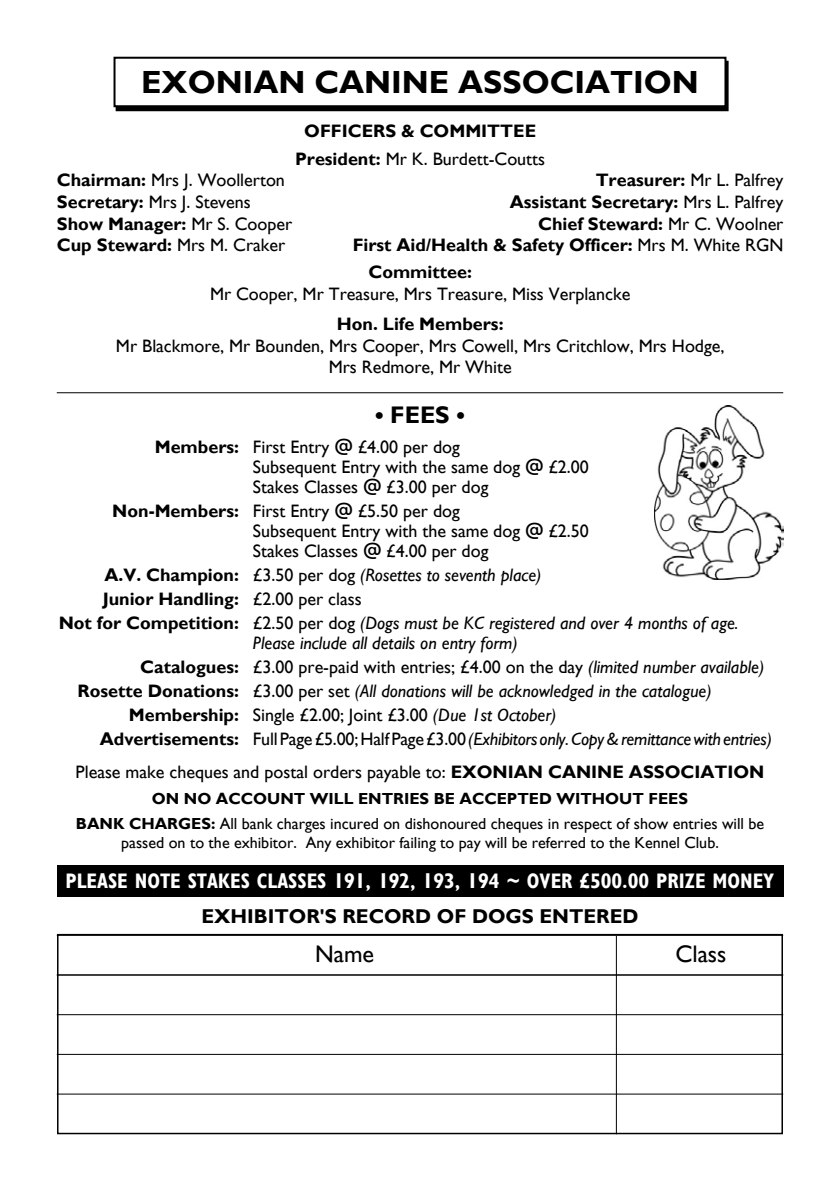
<style>
.page{position:relative;width:840px;height:1191px;background:#fff}
.page>*{position:absolute;margin:0;border:0;box-sizing:border-box;transform-origin:0 0}
.t1{font:700 32px "Gill Sans";color:#000}
.t2{font:24px "Gill Sans";color:#000}
.t3{font:700 24px "Gill Sans";color:#000}
.t4{font:700 21px "Gill Sans Condensed";color:#fff}
.t5{font:700 20px "Gill Sans";color:#000}
.t6{font:18px/20px "Gill Sans";color:#000}
.t7{font:700 18px/27.2px "Gill Sans";color:#000;text-align:center}
.t8{font:italic 18px "Gill Sans";color:#000}
.t9{font:16px/19.2px "Gill Sans";color:#000}
.t10{font:700 16px/24.8px "Gill Sans";color:#000}
.s1{font-weight:400}
.s2{font-weight:700}
.s3{font-weight:700;font-style:normal}
.s4{font-style:normal}
.s5{font-style:italic}
</style>
<div class="page">
<div style="left:57px;top:865px;width:725px;height:31px;background:#000"></div>
<div style="left:117px;top:62px;width:610px;height:48px;background:#000"></div>
<div style="left:116px;top:61px;width:612px;height:50px;border:2px solid #000"></div>
<div style="left:114px;top:58px;width:611px;height:48px;background:#fff"></div>
<div style="left:113px;top:57px;width:613px;height:50px;border:2px solid #000"></div>
<hr style="left:57px;top:392px;width:725px;height:1px;background:#000">
<div style="left:57px;top:934px;width:725px;height:200px;border:2px solid #000"></div>
<hr style="left:57px;top:934px;width:725px;height:1px;background:#000">
<hr style="left:57px;top:974px;width:725px;height:1px;background:#000">
<hr style="left:57px;top:1014px;width:725px;height:1px;background:#000">
<hr style="left:57px;top:1053px;width:725px;height:1px;background:#000">
<hr style="left:57px;top:1093px;width:725px;height:1px;background:#000">
<hr style="left:615px;top:935px;width:1px;height:199px;background:#000">
<img style="left:654px;top:405px;width:128px;height:175px">
<h1 class="t1" style="left:141px;top:63px;width:559px">Exonian Canine Assoc iation</h1>
<p class="t7" style="left:295px;top:118px;width:251px">OFFICERS &amp; COMMITTEE<br>President: <span class="s1">Mr K. Burdett-Coutts</span></p>
<p class="t6" style="left:57px;top:170px;width:229px"><span class="s2">Chairman:</span> Mrs J. Woollerton</p>
<p class="t6" style="left:595px;top:170px;width:189px"><span class="s2">Treasurer:</span> Mr L. Palfrey</p>
<p class="t6" style="left:57px;top:192px;width:195px"><span class="s2">Secretary:</span> Mrs J. Stevens</p>
<p class="t7" style="left:509px;top:188px;width:275px">Assistant Secretary: <span class="s1">Mrs L. Palfrey</span></p>
<p class="t7" style="left:57px;top:210px;width:237px">Show Manager: <span class="s1">Mr S. Cooper</span></p>
<p class="t7" style="left:538px;top:210px;width:246px">Chief Steward: <span class="s1">Mr C. Woolner</span></p>
<p class="t7" style="left:57px;top:231px;width:230px">Cup Steward: <span class="s1">Mrs M. Craker</span></p>
<p class="t7" style="left:368px;top:231px;width:416px;text-align:left;text-indent:-16px">First Aid/Health &amp; Safety Officer: <span class="s1">Mrs M. White RGN<br></span>Committee:</p>
<p class="t6" style="left:210px;top:284px;width:421px">Mr Cooper, Mr Treasure, Mrs Treasure, Miss Verplancke</p>
<p class="t7" style="left:336px;top:310px;width:168px">Hon. Life Members:</p>
<p class="t6" style="left:116px;top:335px;width:609px;line-height:21.6px;text-align:center">Mr Blackmore, Mr Bounden, Mrs Cooper, Mrs Cowell, Mrs Critchlow, Mrs Hodge,<br>Mrs Redmore, Mr White</p>
<h2 class="t3" style="left:375px;top:401px;width:91px">• FEES •</h2>
<p class="t6" style="left:253px;top:437px;width:337px;text-indent:-98px"><span class="s2">Members:</span> First Entry @ £4.00 per dog<br>Subsequent Entry with the same dog @ £2.00<br>Stakes Classes @ £3.00 per dog</p>
<p class="t7" style="left:57px;top:497px;width:36px">N</p>
<p class="t6" style="left:253px;top:501px;width:337px;text-indent:-125px"><span class="s2">on-Members:</span> First Entry @ £5.50 per dog<br>Subsequent Entry with the same dog @ £2.50<br>Stakes Classes @ £4.00 per dog</p>
<p class="t7" style="left:57px;top:561px;width:32px">A</p>
<p class="t8" style="left:118px;top:564px;width:424px"><span class="s3">.V. Champion:</span> <span class="s4">£3.50 per dog</span> (Rosettes to seventh place)</p>
<p class="t7" style="left:103px;top:585px;width:260px">Junior Handling: <span class="s1">£2.00 per class</span></p>
<p class="t8" style="left:57px;top:612px;width:682px"><span class="s3">N ot for Competition:</span> <span class="s4">£2.50 per dog</span> (Dogs must be KC registered and over 4 months of age.</p>
<p class="t8" style="left:253px;top:632px;width:266px">Please include all details on entry form)</p>
<p class="t6" style="left:140px;top:657px;width:625px"><span class="s2">Catalogues:</span> £3.00 pre-paid with entries; £4.00 on the day <span class="s5">(limited number available)</span></p>
<p class="t8" style="left:78px;top:680px;width:635px"><span class="s3">Rosette Donations:</span> <span class="s4">£3.00 per set</span> (All donations will be acknowledged in the catalogue)</p>
<p class="t6" style="left:129px;top:705px;width:429px"><span class="s2">Membership:</span> Single £2.00; Joint £3.00 <span class="s5">(Due 1st October)</span></p>
<p class="t7" style="left:57px;top:725px;width:30px">A</p>
<p class="t6" style="left:75px;top:722px;width:697px;line-height:33px;text-indent:38px"><span class="s2">dvertisements:</span> Full Page £5.00; Half Page £3.00 <span class="s5">(Exhibitors only. Copy &amp; remittance with entries)<br></span>Please make cheques and postal orders payable to: <span class="s2">EXONIAN</span></p>
<p class="t7" style="left:548px;top:758px;width:28px">CANIN</p>
<p class="t7" style="left:612px;top:758px;width:31px">E ASSO</p>
<p class="t7" style="left:680px;top:758px;width:27px">CIATION</p>
<p class="t10" style="left:76px;top:786px;width:612px;text-indent:76px">ON NO ACCOUNT WI LL ENTRI ES BE ACCEPTED WITHOUT FEES<br>Bank Charge</p>
<p class="t9" style="left:121px;top:814px;width:644px;text-indent:80px"><span class="s2">s:</span> All bank charges incured on dishonoured cheques in respect of show entries will be passed on to the exhibitor. Any exhibitor failing to pay will be referred to the Kennel Club.</p>
<p class="t4" style="left:66px;top:868px;width:710px">PLEASE NOTE STAKES CLASSES 191, 192, 193, 194 ~ OVER £500.00 PRIZE MONEY</p>
<p class="t5" style="left:201px;top:903px;width:80px">EXHIBITO</p>
<p class="t5" style="left:306px;top:903px;width:333px">R'S RECORD OF DOGS ENTERED</p>
<h2 class="t2" style="left:315px;top:940px;width:60px">Name</h2>
<h2 class="t2" style="left:675px;top:940px;width:52px">Class</h2>
</div>
